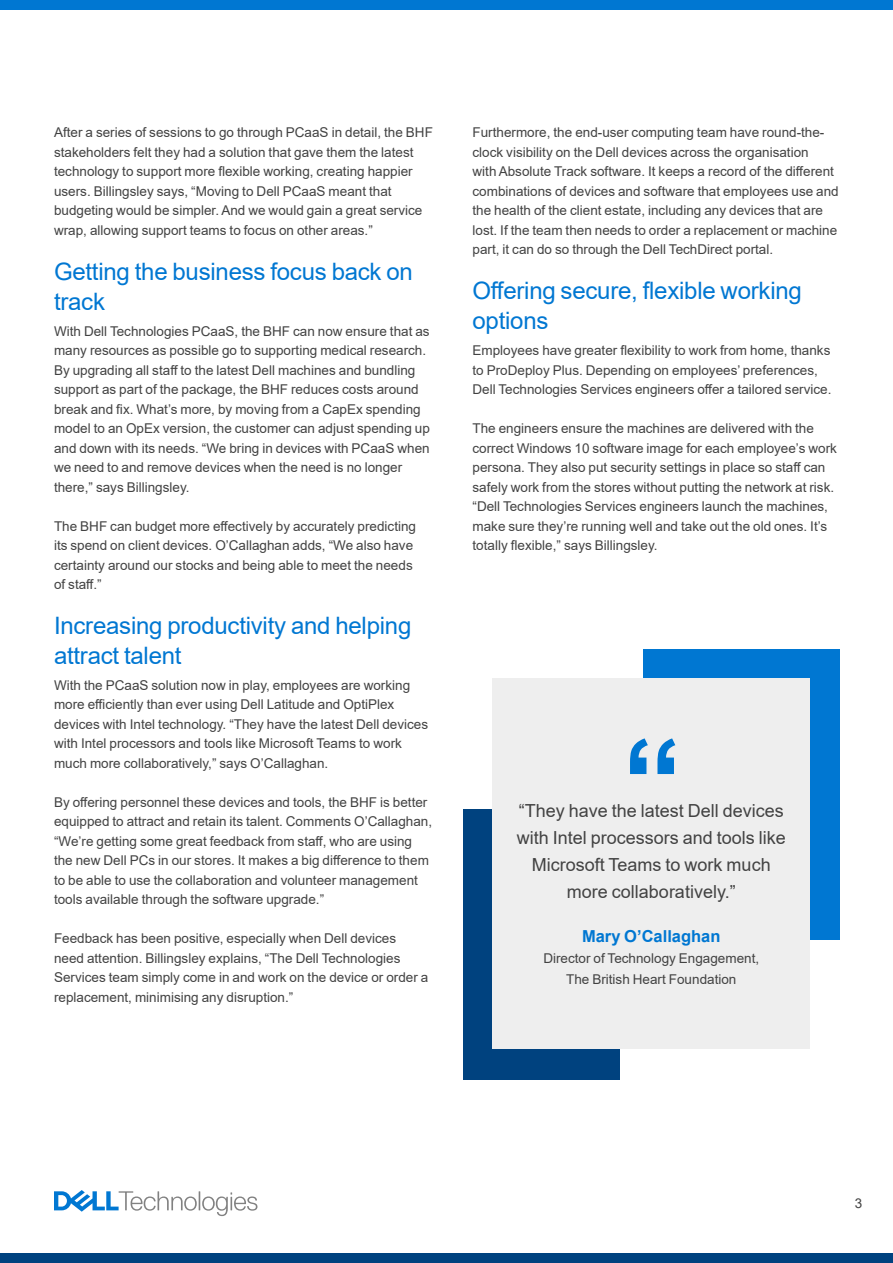
<style>
.page{position:relative;width:893px;height:1263px;background:#fff}
.page>*{position:absolute;margin:0;border:0;box-sizing:border-box;transform-origin:0 0}
.t1{font:700 120px "Arial";color:#0077d2}
.H3_Heading{font:24px/30px "Arial";letter-spacing:-.01em;color:#0077d2}
.t2{font:18px/27px "Arial";color:#424242;text-align:center}
.Quote_Attribute_Name{font:700 16.5px "Arial";color:#0077d2}
.Body{font:13.5px/19.5px "Arial";color:#424242}
.Quote_Attribute_Job{font:13.5px/21px "Arial";color:#424242;text-align:center}
.Page_numbers{font:13.5px "Arial";color:#424242}
</style>
<div class="page">
<div style="left:0;top:0;width:893px;height:10px;background:#0077d2"></div>
<div style="left:643px;top:649px;width:197px;height:290px;background:#0077d2"></div>
<div style="left:464px;top:809px;width:156px;height:270px;background:#00427f"></div>
<div style="left:493px;top:679px;width:317px;height:370px;background:#eee"></div>
<div style="left:0;top:1253px;width:893px;height:10px;background:#00427f"></div>
<svg style="left:54px;top:1190px;width:203px;height:26px"></svg>
<p class="Body" style="left:54px;top:123px;width:380px">After a series of sessions to go through PCaaS in detail, the BHF stakeholders felt they had a solution that gave them the latest technology to support more flexible working, creating happier users. Billingsley says, “Moving to Dell PCaaS meant that budgeting would be simpler. And we would gain a great service wrap, allowing support teams to focus on other areas.”</p>
<p class="H3_Heading" style="left:54px;top:256px;width:360px">Getting the business focus back on track</p>
<p class="Body" style="left:54px;top:321px;width:377px">With Dell Technologies PCaaS, the BHF can now ensure that as many resources as possible go to supporting medical research.<br>By upgrading all staff to the latest Dell machines and bundling support as part of the package, the BHF reduces costs around break and fix. What’s more, by moving from a CapEx spending model to an OpEx version, the customer can adjust spending up and down with its needs. “We bring in devices with PCaaS when we need to and remove devices when the need is no longer there,” says Billingsley.</p>
<p class="Body" style="left:54px;top:516px;width:364px">The BHF can budget more effectively by accurately predicting its spend on client devices. O’Callaghan adds, “We also have certainty around our stocks and being able to meet the needs of staff.”</p>
<p class="H3_Heading" style="left:54px;top:610px;width:359px">Increasing productivity and helping attract talent</p>
<p class="Body" style="left:54px;top:675px;width:376px">With the PCaaS solution now in play, employees are working more efficiently than ever using Dell Latitude and OptiPlex devices with Intel technology. “They have the latest Dell devices with Intel processors and tools like Microsoft Teams to work much more collaboratively,” says O’Callaghan.</p>
<p class="Body" style="left:54px;top:792px;width:380px">By offering personnel these devices and tools, the BHF is better equipped to attract and retain its talent. Comments O’Callaghan, “We’re getting some great feedback from staff, who are using the new Dell PCs in our stores. It makes a big difference to them to be able to use the collaboration and volunteer management tools available through the software upgrade.”</p>
<p class="Body" style="left:54px;top:928px;width:376px">Feedback has been positive, especially when Dell devices need attention. Billingsley explains, “The Dell Technologies Services team simply come in and work on the device or order a replacement, minimising any disruption.”</p>
<p class="Body" style="left:472px;top:123px;width:368px">Furthermore, the end-user computing team have round-the&shy;clock visibility on the Dell devices across the organisation<br>with Absolute Track software. It keeps a record of the different combinations of devices and software that employees use and the health of the client estate, including any devices that are lost. If the team then needs to order a replacement or machine part, it can do so through the Dell TechDirect portal.</p>
<p class="H3_Heading" style="left:472px;top:276px;width:331px">Offering secure, flexible working options</p>
<p class="Body" style="left:472px;top:340px;width:360px">Employees have greater flexibility to work from home, thanks to ProDeploy Plus. Depending on employees’ preferences,<br>Dell Technologies Services engineers offer a tailored service.</p>
<p class="Body" style="left:472px;top:418px;width:366px">The engineers ensure the machines are delivered with the correct Windows 10 software image for each employee’s work persona. They also put security settings in place so staff can safely work from the stores without putting the network at risk. “Dell Technologies Services engineers launch the machines, make sure they’re running well and take out the old ones. It’s totally flexible,” says Billingsley.</p>
<p class="t1" style="left:622px;top:698px;width:61px">“</p>
<p class="t2" style="left:517px;top:797px;width:271px">“They have the latest Dell devices with Intel processors and tools like<br>Microsoft Teams to work much more collaboratively.”</p>
<p class="Quote_Attribute_Name" style="left:582px;top:925px;width:140px">Mary O’Callaghan</p>
<p class="Quote_Attribute_Job" style="left:543px;top:948px;width:217px">Director of Technology Engagement,<br>The British Heart Foundation</p>
<p class="Page_numbers" style="left:855px;top:1194px;width:9px">3</p>
</div>
